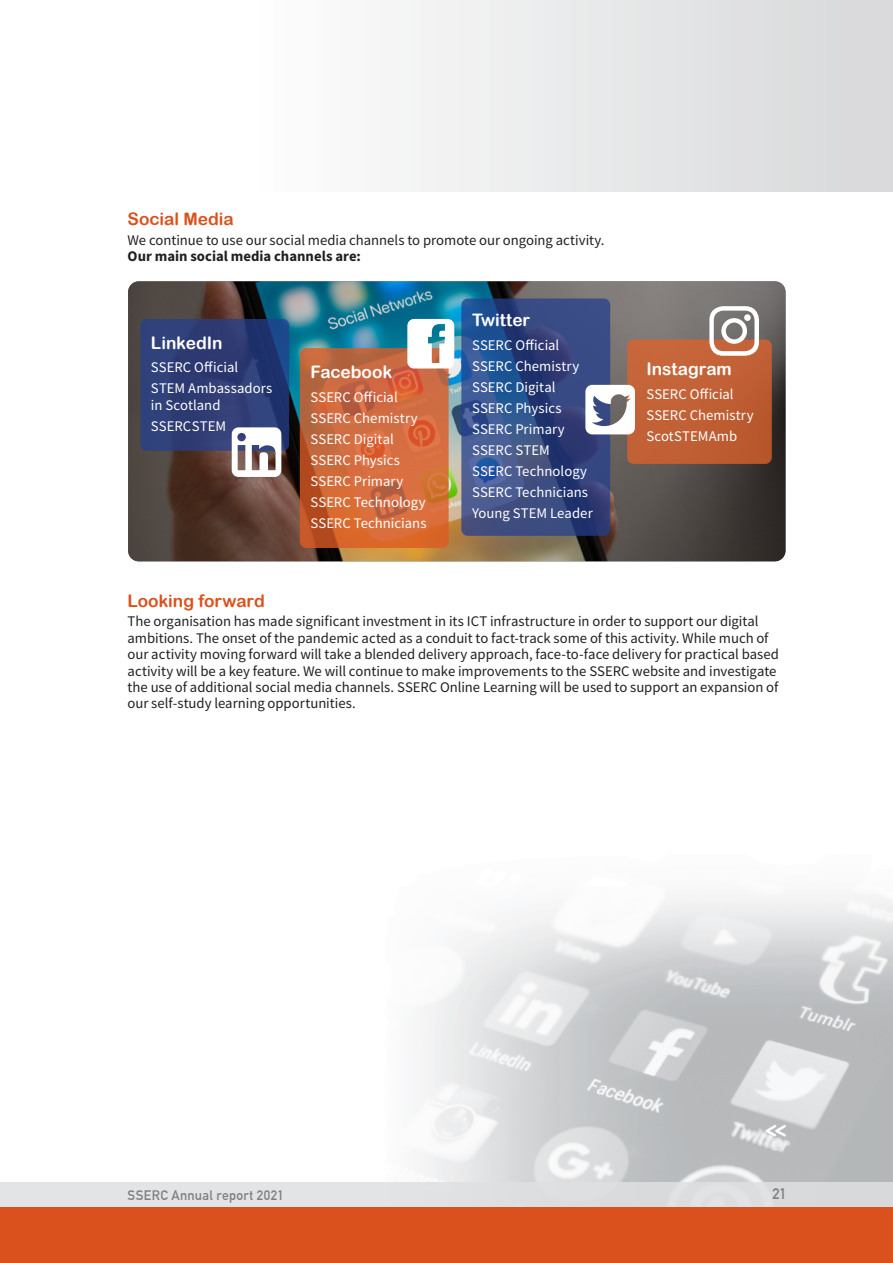
<style>
.page{position:relative;width:893px;height:1263px;background:#fff}
.page>*{position:absolute;margin:0;border:0;box-sizing:border-box;transform-origin:0 0}
.t1{font:700 24.15px "Monoglyceride";color:#fff;scale:.87 1}
.t2{font:17.25px "Arial Rounded MT Bold";color:#fff}
.t3{font:17.25px "Arial Rounded MT Bold";color:#da511d}
.t4{font:700 15px "DIN Alternate";color:#7d8082}
.t5{font:14.7px/16.4px "Source Sans Pro";color:#231f20}
.t6{font:14.7px/21px "Source Sans Pro";letter-spacing:.005em;color:#fff}
.t7{font:700 14.7px "Source Sans Pro";color:#231f20}
.t8{font:700 13.5px "DIN Alternate";letter-spacing:.025em;color:#7d8082}
</style>
<div class="page">
<img style="left:128px;top:281px;width:657px;height:280px">
<svg style="left:461px;top:298px;width:149px;height:238px;background:#344a83"></svg>
<svg style="left:300px;top:348px;width:149px;height:200px;background:#cd673a"></svg>
<img style="left:419px;top:893px;width:474px;height:289px">
<div style="left:0;top:1182px;width:893px;height:26px;background:#dee0e1"></div>
<div style="left:0;top:1208px;width:893px;height:55px;background:#da511d"></div>
<div style="left:234px;top:0;width:659px;height:191px;background:linear-gradient(to right,#fff,#d7d8d9)"></div>
<div style="left:627px;top:339px;width:145px;height:125px;background:#c26036;border-radius:6px"></div>
<svg style="left:140px;top:319px;width:149px;height:132px;background:#2c3c75"></svg>
<svg style="left:232px;top:427px;width:49px;height:50px"></svg>
<svg style="left:407px;top:319px;width:47px;height:49px"></svg>
<svg style="left:585px;top:385px;width:50px;height:49px"></svg>
<svg style="left:709px;top:306px;width:50px;height:50px"></svg>
<p class="t3" style="left:128px;top:209px;width:108px">Social Media</p>
<p class="t5" style="left:128px;top:231px;width:479px">We continue to use our social media channels to promote our ongoing activity.</p>
<p class="t7" style="left:128px;top:246px;width:235px">Our main social media channels are:</p>
<p class="t2" style="left:151px;top:332px;width:73px">LinkedIn</p>
<p class="t6" style="left:151px;top:357px;width:123px">SSERC Official<br>STEM Ambassadors</p>
<p class="t6" style="left:151px;top:394px;width:77px">in Scotland<br>SSERCSTEM</p>
<p class="t2" style="left:310px;top:361px;width:83px">Facebook</p>
<p class="t6" style="left:310px;top:386px;width:118px">SSERC Official<br>SSERC Chemistry<br>SSERC Digital<br>SSERC Physics<br>SSERC Primary<br>SSERC Technology<br>SSERC Technicians</p>
<p class="t2" style="left:472px;top:310px;width:60px">Twitter</p>
<p class="t6" style="left:472px;top:334px;width:122px">SSERC Official<br>SSERC Chemistry<br>SSERC Digital<br>SSERC Physics<br>SSERC Primary<br>SSERC STEM<br>SSERC Technology<br>SSERC Technicians<br>Young STEM Leader</p>
<p class="t2" style="left:646px;top:359px;width:87px">Instagram</p>
<p class="t6" style="left:646px;top:384px;width:109px">SSERC Official<br>SSERC Chemistry<br>ScotSTEMAmb</p>
<p class="t3" style="left:128px;top:591px;width:139px">Looking forward</p>
<p class="t5" style="left:128px;top:613px;width:653px">The organisation has made significant investment in its ICT infrastructure in order to support our digital ambitions. The onset of the pandemic acted as a conduit to fact-track some of this activity. While much of our activity moving forward will take a blended delivery approach, face-to-face delivery for practical based activity will be a key feature. We will continue to make improvements to the SSERC website and investigate the use of additional social media channels. SSERC Online Learning will be used to support an expansion of our self-study learning opportunities.</p>
<h1 class="t1" style="left:765px;top:1114px;width:26px">&lt;&lt;</h1>
<p class="t8" style="left:128px;top:1185px;width:158px">SSERC Annual report 2021</p>
<p class="t4" style="left:772px;top:1182px;width:16px">21</p>
</div>
